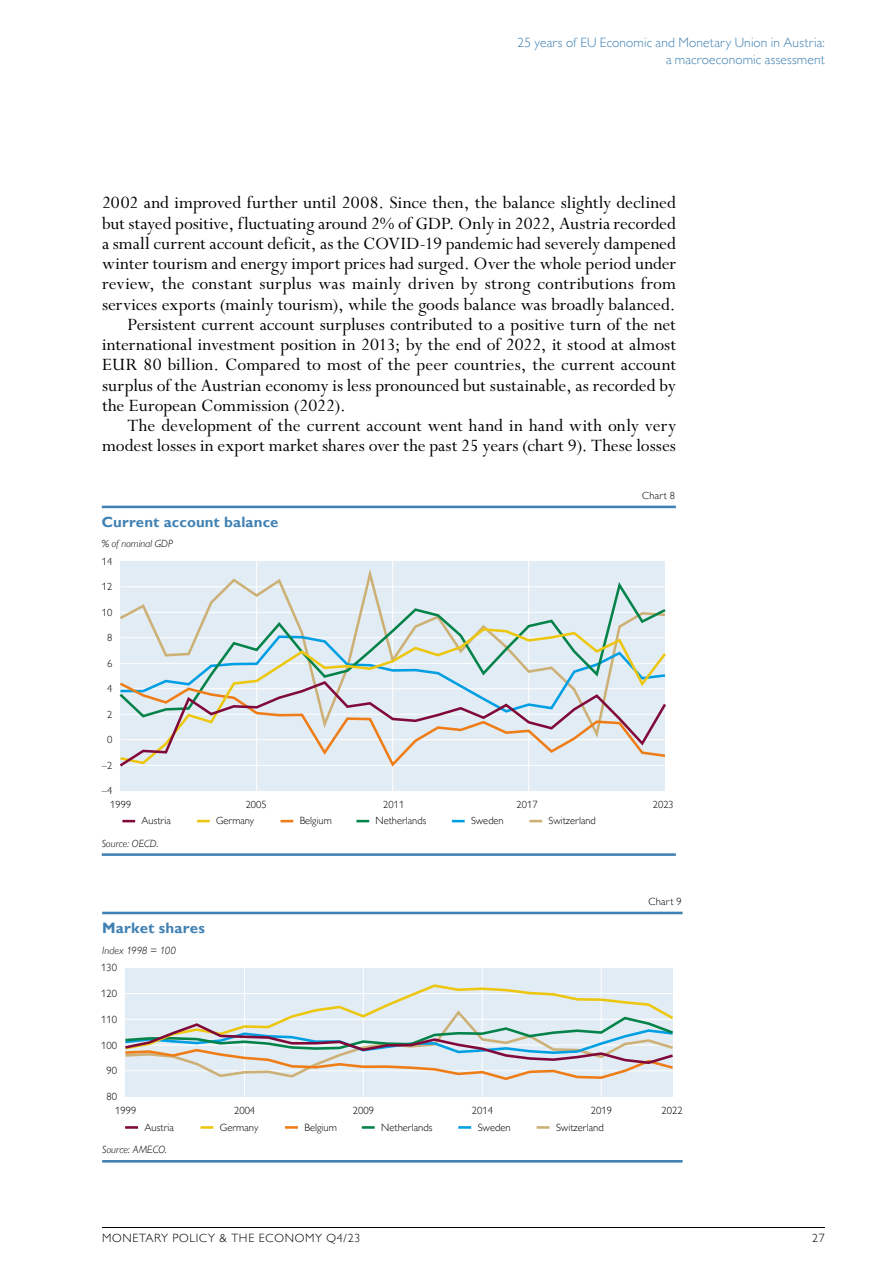
<style>
.page{position:relative;width:893px;height:1263px;background:#fff}
.page>*{position:absolute;margin:0;border:0;box-sizing:border-box;transform-origin:0 0}
.t1{font:19.5px "Perpetua Std";color:#000}
.t2{font:700 15.15px "Gill Sans MT Pro";letter-spacing:.015em;color:#4081b3}
.t3{font:700 15px "Gill Sans MT Pro";letter-spacing:.01em;color:#4081b3}
.t4{font:300 13.5px/16.5px "Gill Sans MT Pro";letter-spacing:.01em;color:#4081b3;text-align:right}
.t5{font:300 12px "Gill Sans MT Pro";letter-spacing:.06em;color:#000}
.t6{font:300 10.65px "Gill Sans MT Pro";color:#000}
.t7{font:italic 300 10.65px "Gill Sans MT Pro";letter-spacing:.005em;color:#000}
.t8{font:300 10.5px "Gill Sans MT Pro";color:#000}
.t9{font:italic 300 10.5px "Gill Sans MT Pro";letter-spacing:.01em;color:#000}
</style>
<div class="page">
<hr style="left:102px;top:1227px;width:723px;height:1px;background:#000">
<hr style="left:102px;top:506px;width:574px;height:2px;background:#4081b3">
<hr style="left:102px;top:853px;width:574px;height:3px;background:#4081b3">
<svg style="left:122px;top:820px;width:13px;height:2px"></svg>
<svg style="left:197px;top:820px;width:13px;height:2px"></svg>
<svg style="left:281px;top:820px;width:12px;height:2px"></svg>
<svg style="left:356px;top:820px;width:13px;height:2px"></svg>
<svg style="left:452px;top:820px;width:13px;height:2px"></svg>
<svg style="left:529px;top:820px;width:13px;height:2px"></svg>
<div style="left:121px;top:561px;width:544px;height:230px;background:#e2ecf4"></div>
<hr style="left:528px;top:561px;width:1px;height:230px;background:#fff">
<hr style="left:392px;top:561px;width:1px;height:230px;background:#fff">
<hr style="left:256px;top:561px;width:1px;height:230px;background:#fff">
<svg style="left:120px;top:579px;width:546px;height:48px"></svg>
<svg style="left:120px;top:627px;width:546px;height:52px"></svg>
<svg style="left:119px;top:679px;width:547px;height:90px"></svg>
<hr style="left:102px;top:912px;width:580px;height:2px;background:#4081b3">
<hr style="left:102px;top:1160px;width:580px;height:2px;background:#4081b3">
<svg style="left:125px;top:1126px;width:13px;height:3px"></svg>
<svg style="left:201px;top:1126px;width:12px;height:3px"></svg>
<svg style="left:285px;top:1126px;width:13px;height:3px"></svg>
<svg style="left:362px;top:1126px;width:13px;height:3px"></svg>
<svg style="left:458px;top:1126px;width:13px;height:3px"></svg>
<svg style="left:537px;top:1126px;width:12px;height:3px"></svg>
<div style="left:125px;top:968px;width:547px;height:128px;background:#e2ecf4"></div>
<hr style="left:601px;top:968px;width:1px;height:128px;background:#fff">
<hr style="left:482px;top:968px;width:1px;height:128px;background:#fff">
<hr style="left:363px;top:968px;width:1px;height:128px;background:#fff">
<hr style="left:244px;top:968px;width:1px;height:128px;background:#fff">
<svg style="left:125px;top:982px;width:548px;height:99px"></svg>
<p class="t4" style="left:518px;top:34px;width:309px">25 years of EU Economic and Monetary Union in Austria: a macroeconomic assessment</p>
<p class="t1" style="left:102px;top:193px;width:576px">2002 and improved further until 2008. Since then, the balance slightly declined</p>
<p class="t1" style="left:102px;top:213px;width:576px">but stayed positive, fluctuating around 2% of GDP. Only in 2022, Austria recorded</p>
<p class="t1" style="left:102px;top:233px;width:576px">a small current account deficit, as the COVID-19 pandemic had severely dampened</p>
<p class="t1" style="left:102px;top:253px;width:576px">winter tourism and energy import prices had surged. Over the whole period under</p>
<p class="t1" style="left:102px;top:274px;width:576px">review, the constant surplus was mainly driven by strong contributions from</p>
<p class="t1" style="left:102px;top:294px;width:575px">services exports (mainly tourism), while the goods balance was broadly balanced.</p>
<p class="t1" style="left:128px;top:314px;width:550px">Persistent current account surpluses contributed to a positive turn of the net</p>
<p class="t1" style="left:102px;top:334px;width:576px">international investment position in 2013; by the end of 2022, it stood at almost</p>
<p class="t1" style="left:102px;top:355px;width:575px">EUR 80 billion. Compared to most of the peer countries, the current account</p>
<p class="t1" style="left:102px;top:375px;width:575px">surplus of the Austrian economy is less pronounced but sustainable, as recorded by</p>
<p class="t1" style="left:102px;top:395px;width:245px">the European Commission (2022).</p>
<p class="t1" style="left:128px;top:415px;width:550px">The development of the current account went hand in hand with only very</p>
<p class="t1" style="left:102px;top:436px;width:575px">modest losses in export market shares over the past 25 years (chart 9). These losses</p>
<p class="t3" style="left:102px;top:513px;width:178px">Current account balance</p>
<p class="t9" style="left:102px;top:538px;width:73px">% of nominal GDP</p>
<p class="t8" style="left:102px;top:555px;width:12px">14</p>
<p class="t8" style="left:102px;top:580px;width:12px">12</p>
<p class="t8" style="left:102px;top:606px;width:12px">10</p>
<p class="t8" style="left:107px;top:631px;width:7px">8</p>
<p class="t8" style="left:107px;top:657px;width:7px">6</p>
<p class="t8" style="left:107px;top:682px;width:7px">4</p>
<p class="t8" style="left:107px;top:708px;width:7px">2</p>
<p class="t8" style="left:107px;top:733px;width:7px">0</p>
<p class="t8" style="left:102px;top:759px;width:12px">–2</p>
<p class="t8" style="left:102px;top:784px;width:12px">–4</p>
<p class="t8" style="left:642px;top:489px;width:34px">Chart 8</p>
<p class="t8" style="left:110px;top:798px;width:22px">1999</p>
<p class="t8" style="left:246px;top:798px;width:22px">2005</p>
<p class="t8" style="left:383px;top:798px;width:22px">2011</p>
<p class="t8" style="left:517px;top:798px;width:22px">2017</p>
<p class="t8" style="left:653px;top:798px;width:22px">2023</p>
<p class="t8" style="left:142px;top:814px;width:31px">Austria</p>
<p class="t8" style="left:216px;top:814px;width:40px">Germany</p>
<p class="t8" style="left:300px;top:814px;width:34px">Belgium</p>
<p class="t8" style="left:376px;top:814px;width:52px">Netherlands</p>
<p class="t8" style="left:471px;top:814px;width:34px">Sweden</p>
<p class="t8" style="left:549px;top:814px;width:49px">Switzerland</p>
<p class="t9" style="left:102px;top:837px;width:58px">Source: OECD.</p>
<p class="t2" style="left:102px;top:919px;width:104px">Market shares</p>
<p class="t7" style="left:102px;top:944px;width:75px">Index 1998 = 100</p>
<p class="t6" style="left:101px;top:961px;width:17px">130</p>
<p class="t6" style="left:101px;top:987px;width:17px">120</p>
<p class="t6" style="left:101px;top:1013px;width:17px">110</p>
<p class="t6" style="left:101px;top:1039px;width:17px">100</p>
<p class="t6" style="left:106px;top:1064px;width:12px">90</p>
<p class="t6" style="left:106px;top:1090px;width:12px">80</p>
<p class="t6" style="left:648px;top:895px;width:35px">Chart 9</p>
<p class="t6" style="left:115px;top:1104px;width:23px">1999</p>
<p class="t6" style="left:234px;top:1104px;width:23px">2004</p>
<p class="t6" style="left:353px;top:1104px;width:23px">2009</p>
<p class="t6" style="left:472px;top:1104px;width:23px">2014</p>
<p class="t6" style="left:591px;top:1104px;width:23px">2019</p>
<p class="t6" style="left:661px;top:1104px;width:23px">2022</p>
<p class="t6" style="left:145px;top:1121px;width:31px">Austria</p>
<p class="t6" style="left:220px;top:1121px;width:40px">Germany</p>
<p class="t6" style="left:304px;top:1121px;width:34px">Belgium</p>
<p class="t6" style="left:381px;top:1121px;width:53px">Netherlands</p>
<p class="t6" style="left:478px;top:1121px;width:35px">Sweden</p>
<p class="t6" style="left:556px;top:1121px;width:49px">Switzerland</p>
<p class="t7" style="left:102px;top:1143px;width:66px">Source: AMECO.</p>
<p class="t5" style="left:102px;top:1231px;width:260px">MONETARY POLICY &amp; THE ECONOMY Q4/23</p>
<p class="t5" style="left:812px;top:1231px;width:14px">27</p>
</div>
